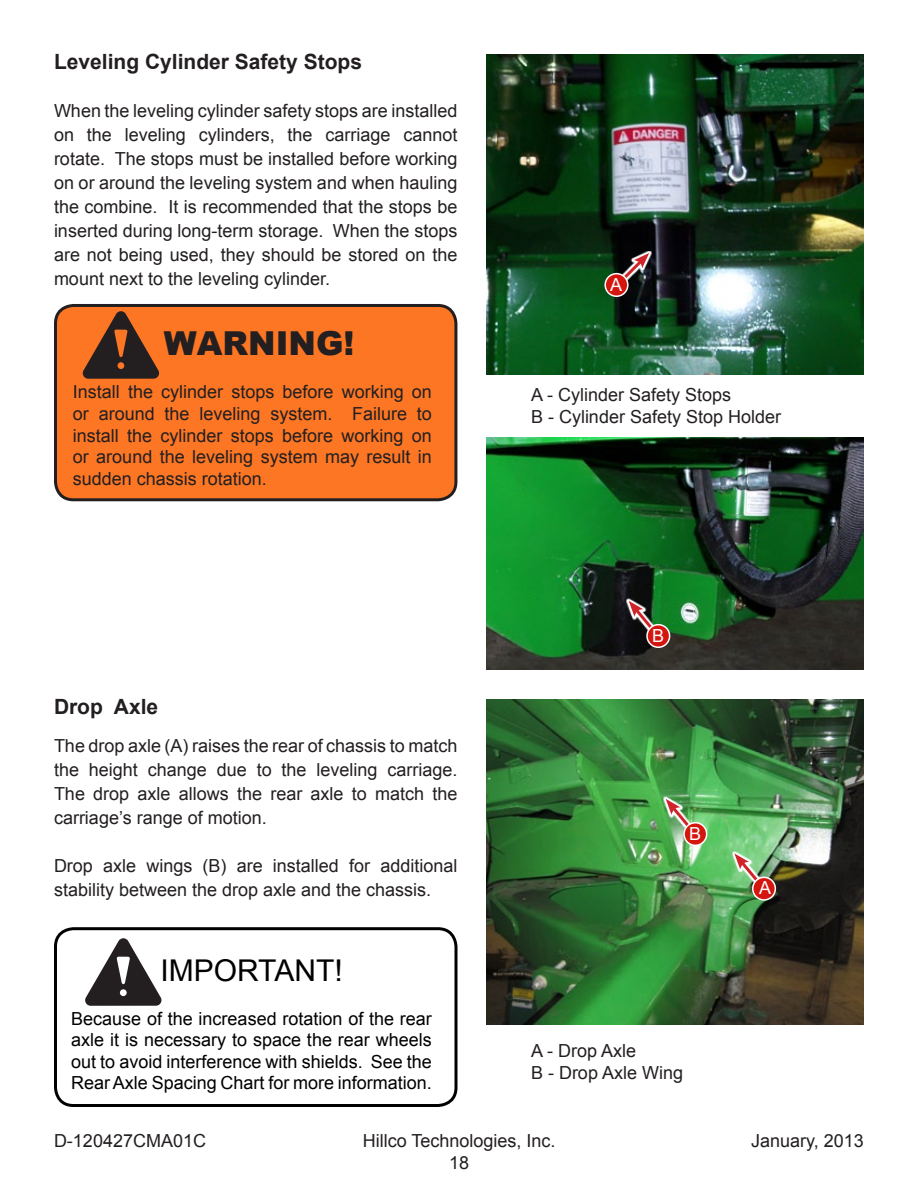
<style>
.page{position:relative;width:918px;height:1188px;background:#fff}
.page>*{position:absolute;margin:0;border:0;box-sizing:border-box;transform-origin:0 0}
.t1{font:900 33px "Arial";color:#231f20}
.t2{font:30px "Arial";color:#000}
.Sub_heading_1{font:700 21px "Arial";color:#231f20}
.t3{font:18px/24px "Arial";color:#231f20}
.t4{font:18px/21.6px "Arial";color:#000;text-align:justify}
.t5{font:18px "Arial";color:#fff}
</style>
<div class="page">
<div style="left:56px;top:305px;width:400px;height:195px;background:#fc7624;border-radius:18px"></div>
<div style="left:54px;top:304px;width:403px;height:197px;border:3px solid #231f20;border-radius:18px"></div>
<img style="left:487px;top:54px;width:377px;height:320px">
<div style="left:54px;top:927px;width:404px;height:180px;border:3px solid #000;border-radius:18px"></div>
<img style="left:487px;top:699px;width:377px;height:325px">
<img style="left:486px;top:438px;width:378px;height:232px">
<svg style="left:82px;top:311px;width:78px;height:68px"></svg>
<svg style="left:85px;top:938px;width:77px;height:68px"></svg>
<svg style="left:626px;top:598px;width:35px;height:41px"></svg>
<svg style="left:629px;top:601px;width:33px;height:39px"></svg>
<svg style="left:732px;top:851px;width:35px;height:41px"></svg>
<svg style="left:734px;top:853px;width:34px;height:40px"></svg>
<svg style="left:663px;top:797px;width:35px;height:40px"></svg>
<svg style="left:666px;top:799px;width:33px;height:39px"></svg>
<svg style="left:616px;top:251px;width:35px;height:36px"></svg>
<svg style="left:615px;top:253px;width:34px;height:34px"></svg>
<div style="left:647px;top:625px;width:23px;height:22px;background:#d5160e;border-radius:50%"></div>
<div style="left:646px;top:624px;width:24px;height:24px;border:2px solid #fff;border-radius:50%"></div>
<div style="left:753px;top:877px;width:22px;height:23px;background:#d5160e;border-radius:50%"></div>
<div style="left:752px;top:877px;width:24px;height:24px;border:2px solid #fff;border-radius:50%"></div>
<div style="left:684px;top:823px;width:23px;height:22px;background:#d5160e;border-radius:50%"></div>
<div style="left:683px;top:822px;width:24px;height:24px;border:2px solid #fff;border-radius:50%"></div>
<div style="left:605px;top:274px;width:23px;height:22px;background:#d5160e;border-radius:50%"></div>
<div style="left:604px;top:273px;width:25px;height:24px;border:2px solid #fff;border-radius:50%"></div>
<p class="Sub_heading_1" style="left:54px;top:48px;width:310px">Leveling Cylinder Safety Stops</p>
<p class="t3" style="left:54px;top:99px;width:405px;text-align:justify">When the leveling cylinder safety stops are installed on the leveling cylinders, the carriage cannot rotate. The stops must be installed before working on or around the leveling system and when hauling the combine. It is recommended that the stops be inserted during long-term storage. When the stops are not being used, they should be stored on the mount next to the leveling cylinder.</p>
<p class="t1" style="left:164px;top:319px;width:192px">WARNING!</p>
<p class="t3" style="left:73px;top:381px;width:361px;line-height:21.6px">Install the cylinder stops before working on or around the leveling system.</p>
<p class="t3" style="left:73px;top:403px;width:361px;line-height:21.6px;text-align:justify;text-indent:279px">Failure to install the cylinder stops before working on or around the leveling system may result in sudden chassis rotation.</p>
<p class="Sub_heading_1" style="left:54px;top:693px;width:106px">Drop Axle</p>
<p class="t3" style="left:54px;top:734px;width:405px">The drop axle (A) raises the rear of chassis to match the height change due to the leveling carriage.<br>The drop axle allows the rear axle to match the carriage’s range of motion.</p>
<p class="t3" style="left:54px;top:854px;width:405px">Drop axle wings (B) are installed for additional stability between the drop axle and the chassis.</p>
<p class="t2" style="left:160px;top:951px;width:184px">IMPORTANT!</p>
<p class="t4" style="left:71px;top:1008px;width:362px">Because of the increased rotation of the rear axle it is necessary to space the rear wheels out to avoid interference with shields. See the Rear Axle Spacing Chart for more information.</p>
<p class="t5" style="left:610px;top:272px;width:14px">A</p>
<p class="t3" style="left:531px;top:383px;width:202px">A - Cylinder Safety Stops</p>
<p class="t3" style="left:531px;top:404px;width:252px">B - Cylinder Safety Stop Holder</p>
<p class="t5" style="left:652px;top:623px;width:14px">B</p>
<p class="t5" style="left:689px;top:822px;width:14px">B</p>
<p class="t5" style="left:759px;top:876px;width:14px">A</p>
<p class="t3" style="left:531px;top:1039px;width:107px">A - Drop Axle</p>
<p class="t3" style="left:531px;top:1061px;width:154px">B - Drop Axle Wing</p>
<p class="t3" style="left:54px;top:1129px;width:154px">D-120427CMA01C</p>
<p class="t3" style="left:751px;top:1129px;width:114px">January, 2013</p>
<p class="t3" style="left:363px;top:1130px;width:191px;line-height:21.6px;text-align:center">Hillco Technologies, Inc.<br>18</p>
</div>
